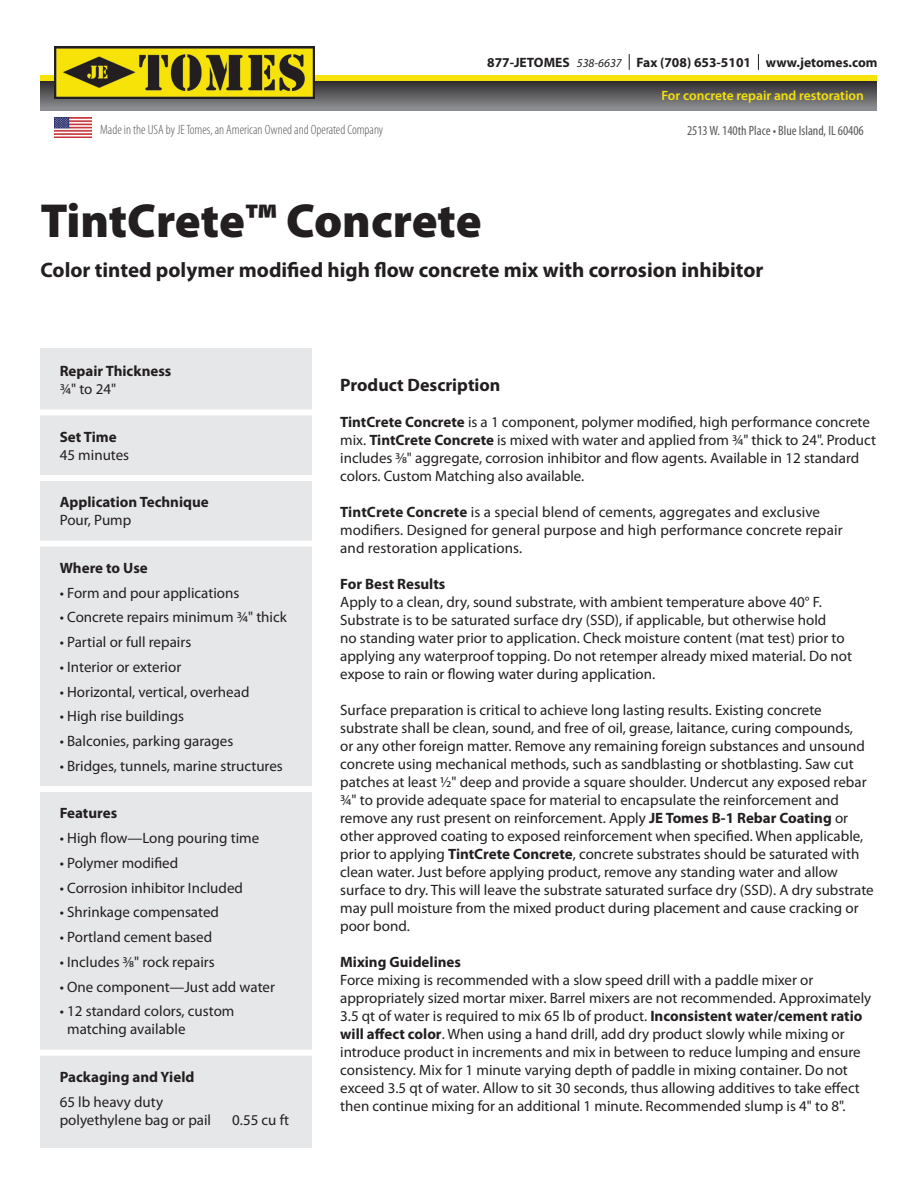
<style>
.page{position:relative;width:918px;height:1188px;background:#fff}
.page>*{position:absolute;margin:0;border:0;box-sizing:border-box;transform-origin:0 0}
.t1{font:900 48px "Myriad Pro";letter-spacing:-.005em;color:#231f20}
.t2{font:700 21px "Myriad Pro";color:#231f20}
.t3{font:700 18px "Myriad Pro";color:#231f20}
.t4{font:15px/18px "Myriad Pro";color:#231f20}
.t5{font:700 15px "Myriad Pro";color:#231f20}
.t6{font:300 condensed 13.5px "Myriad Pro";color:#57585a}
.t7{font:700 13.5px "Myriad Pro";color:#231f20}
.t8{font:condensed 13.5px "Myriad Pro";color:#57585a}
.t9{font:600 13.5px "Myriad Pro";color:#f7e307}
.s1{font-weight:400;font-style:italic;font-size:12px}
.s2{font-weight:700}
</style>
<div class="page">
<div style="left:40px;top:348px;width:272px;height:800px;background:#e6e7e9"></div>
<div style="left:29px;top:1050px;width:290px;height:6px;background:#fff"></div>
<div style="left:29px;top:786px;width:290px;height:6px;background:#fff"></div>
<div style="left:29px;top:541px;width:290px;height:6px;background:#fff"></div>
<div style="left:29px;top:475px;width:290px;height:6px;background:#fff"></div>
<div style="left:29px;top:409px;width:290px;height:6px;background:#fff"></div>
<div style="left:40px;top:78px;width:838px;height:33px;background:#8b8d90"></div>
<svg style="left:40px;top:81px;width:838px;height:26px;background:#5e5d60"></svg>
<div style="left:40px;top:75px;width:838px;height:6px;background:#f7e307"></div>
<img style="left:54px;top:47px;width:261px;height:52px">
<img style="left:54px;top:118px;width:38px;height:20px">
<svg style="left:629px;top:54px;width:1px;height:16px"></svg>
<svg style="left:758px;top:54px;width:1px;height:16px"></svg>
<p class="t7" style="left:487px;top:54px;width:392px">877-JETOMES <span class="s1">538-6637</span> Fax (708) 653-5101 www.jetomes.com</p>
<p class="t6" style="left:100px;top:122px;width:285px">Made in the USA by JE Tomes, an American Owned and Operated Company</p>
<h1 class="t1" style="left:40px;top:189px;width:443px">TintCrete™ Concrete</h1>
<p class="t9" style="left:661px;top:87px;width:204px">For concrete repair and restoration</p>
<p class="t8" style="left:687px;top:122px;width:178px">2513 W. 140th Place • Blue Island, IL 60406</p>
<h2 class="t2" style="left:40px;top:256px;width:725px">Color tinted polymer modified high flow concrete mix with corrosion inhibitor</h2>
<p class="t5" style="left:60px;top:361px;width:113px">Repair Thickness</p>
<p class="t4" style="left:60px;top:380px;width:58px">3/4" to 24"</p>
<p class="t5" style="left:60px;top:427px;width:58px">Set Time</p>
<p class="t4" style="left:60px;top:446px;width:71px">45 minutes</p>
<p class="t5" style="left:60px;top:493px;width:151px">Application Technique</p>
<p class="t4" style="left:60px;top:511px;width:73px">Pour, Pump</p>
<p class="t5" style="left:60px;top:558px;width:90px">Where to Use</p>
<p class="t4" style="left:60px;top:583px;width:181px">• Form and pour applications</p>
<p class="t4" style="left:60px;top:608px;width:229px">• Concrete repairs minimum ¾" thick</p>
<p class="t4" style="left:60px;top:633px;width:133px">• Partial or full repairs</p>
<p class="t4" style="left:60px;top:658px;width:123px">• Interior or exterior</p>
<p class="t4" style="left:60px;top:682px;width:191px">• Horizontal, vertical, overhead</p>
<p class="t4" style="left:60px;top:707px;width:126px">• High rise buildings</p>
<p class="t4" style="left:60px;top:732px;width:175px">• Balconies, parking garages</p>
<p class="t4" style="left:60px;top:757px;width:225px">• Bridges, tunnels, marine structures</p>
<p class="t5" style="left:60px;top:804px;width:59px">Features</p>
<p class="t4" style="left:60px;top:829px;width:201px">• High flow—Long pouring time</p>
<p class="t4" style="left:60px;top:854px;width:120px">• Polymer modified</p>
<p class="t4" style="left:60px;top:878px;width:185px">• Corrosion inhibitor Included</p>
<p class="t4" style="left:60px;top:903px;width:161px">• Shrinkage compensated</p>
<p class="t4" style="left:60px;top:928px;width:154px">• Portland cement based</p>
<p class="t4" style="left:60px;top:953px;width:156px">• Includes 3/8" rock repairs</p>
<p class="t4" style="left:60px;top:977px;width:217px">• One component—Just add water</p>
<p class="t4" style="left:67px;top:1002px;width:169px;text-indent:-7px">• 12 standard colors, custom matching available</p>
<p class="t5" style="left:60px;top:1067px;width:136px">Packaging and Yield</p>
<p class="t4" style="left:60px;top:1093px;width:153px">65 lb heavy duty polyethylene bag or pail</p>
<p class="t4" style="left:232px;top:1111px;width:59px">0.55 cu ft</p>
<p class="t3" style="left:340px;top:373px;width:162px">Product Description</p>
<p class="t4" style="left:340px;top:413px;width:537px"><span class="s2">TintCrete Concrete</span> is a 1 component, polymer modified, high performance concrete mix. <span class="s2">TintCrete Concrete</span> is mixed with water and applied from ¾" thick to 24". Product includes 3/8" aggregate, corrosion inhibitor and flow agents. Available in 12 standard colors. Custom Matching also available.</p>
<p class="t4" style="left:340px;top:503px;width:504px"><span class="s2">TintCrete Concrete</span> is a special blend of cements, aggregates and exclusive modifiers. Designed for general purpose and high performance concrete repair and restoration applications.</p>
<p class="t5" style="left:340px;top:574px;width:107px">For Best Results</p>
<p class="t4" style="left:340px;top:593px;width:513px">Apply to a clean, dry, sound substrate, with ambient temperature above 40° F.<br>Substrate is to be saturated surface dry (SSD), if applicable, but otherwise hold<br>no standing water prior to application. Check moisture content (mat test) prior to applying any waterproof topping. Do not retemper already mixed material. Do not expose to rain or flowing water during application.</p>
<p class="t4" style="left:340px;top:701px;width:535px">Surface preparation is critical to achieve long lasting results. Existing concrete substrate shall be clean, sound, and free of oil, grease, laitance, curing compounds,<br>or any other foreign matter. Remove any remaining foreign substances and unsound concrete using mechanical methods, such as sandblasting or shotblasting. Saw cut patches at least ½" deep and provide a square shoulder. Undercut any exposed rebar ¾" to provide adequate space for material to encapsulate the reinforcement and remove any rust present on reinforcement. Apply <span class="s2">JE Tomes B-1 Rebar Coating</span> or other approved coating to exposed reinforcement when specified. When applicable, prior to applying <span class="s2">TintCrete Concrete</span>, concrete substrates should be saturated with clean water. Just before applying product, remove any standing water and allow surface to dry. This will leave the substrate saturated surface dry (SSD). A dry substrate may pull moisture from the mixed product during placement and cause cracking or poor bond.</p>
<p class="t5" style="left:340px;top:952px;width:122px">Mixing Guidelines</p>
<p class="t4" style="left:340px;top:971px;width:533px">Force mixing is recommended with a slow speed drill with a paddle mixer or appropriately sized mortar mixer. Barrel mixers are not recommended. Approximately 3.5 qt of water is required to mix 65 lb of product. <span class="s2">Inconsistent water/cement ratio will affect color</span>. When using a hand drill, add dry product slowly while mixing or introduce product in increments and mix in between to reduce lumping and ensure consistency. Mix for 1 minute varying depth of paddle in mixing container. Do not exceed 3.5 qt of water. Allow to sit 30 seconds, thus allowing additives to take effect then continue mixing for an additional 1 minute. Recommended slump is 4" to 8".</p>
</div>
